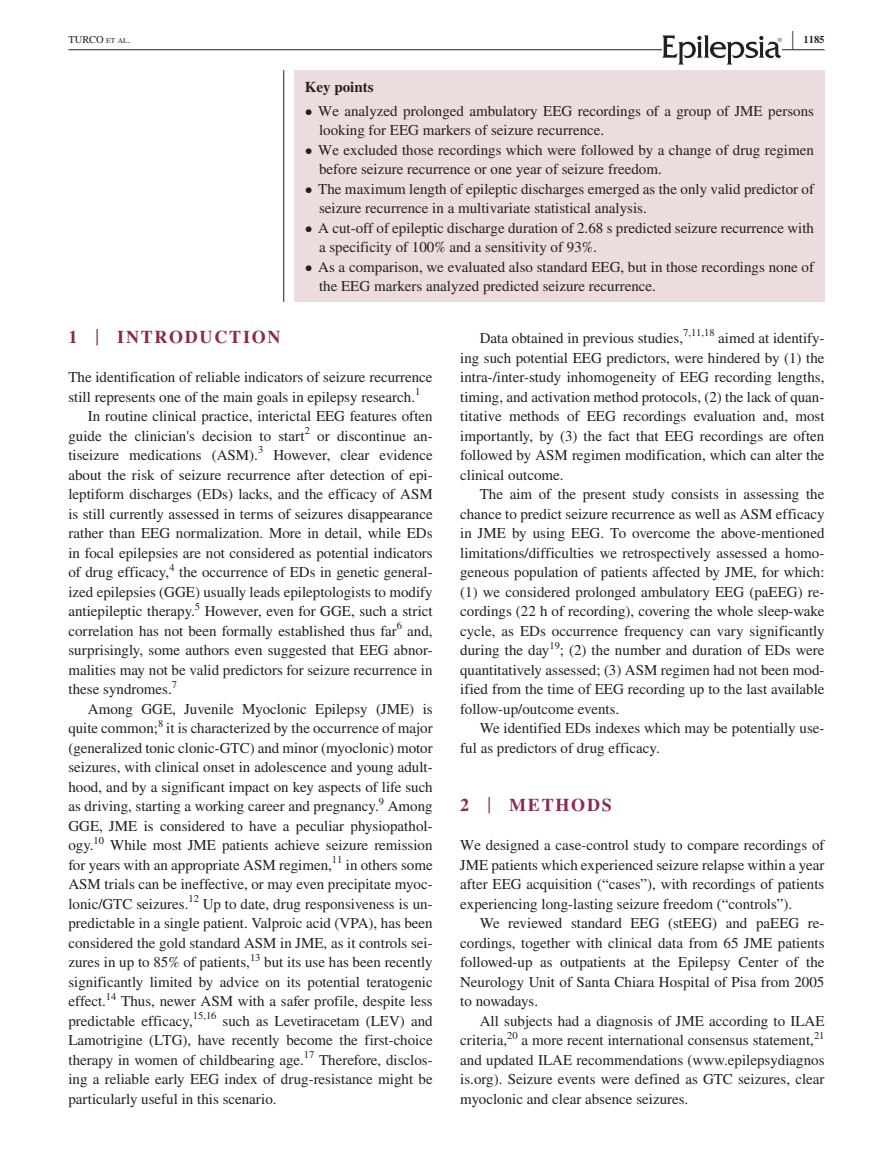
<style>
.page{position:relative;width:893px;height:1174px;background:#fff}
.page>*{position:absolute;margin:0;border:0;box-sizing:border-box;transform-origin:0 0}
.t1{font:700 25.95px "STIX";color:#231f20;scale:.36 1}
.t2{font:700 18px "STIX";letter-spacing:.1em;color:#8c284e}
.t3{font:15px/19.5px "STIX";color:#231f20;text-align:justify}
.t4{font:700 15px "STIX";color:#231f20}
.t5{font:10.5px "STIX";color:#231f20}
.t6{font:10.5px "STIX";letter-spacing:-.005em;color:#231f20}
.t7{font:700 10.5px "STIX";color:#231f20}
.s1{font-size:7.35px}
.s2{font-weight:400;font-size:23.7px}
</style>
<div class="page">
<hr style="left:68px;top:49px;width:756px;height:1px;background:#231f20">
<svg style="left:662px;top:35px;width:120px;height:30px"></svg>
<div style="left:294px;top:70px;width:530px;height:232px;background:#ebdcdd"></div>
<hr style="left:283px;top:70px;width:1px;height:232px;background:#231f20">
<h1 class="t1" style="left:792px;top:25px;width:7px">|</h1>
<p class="t6" style="left:68px;top:32px;width:63px">TURCO <span class="s1">et al</span>.</p>
<p class="t7" style="left:803px;top:33px;width:22px">1185</p>
<p class="t4" style="left:305px;top:78px;width:70px">Key points</p>
<p class="t3" style="left:319px;top:102px;width:496px;text-indent:-14px">• We analyzed prolonged ambulatory EEG recordings of a group of JME persons looking for EEG markers of seizure recurrence.</p>
<p class="t3" style="left:319px;top:141px;width:496px;text-indent:-14px">• We excluded those recordings which were followed by a change of drug regimen before seizure recurrence or one year of seizure freedom.</p>
<p class="t3" style="left:319px;top:180px;width:497px;text-indent:-14px">• The maximum length of epileptic discharges emerged as the only valid predictor of seizure recurrence in a multivariate statistical analysis.</p>
<p class="t3" style="left:319px;top:219px;width:496px;text-indent:-14px">• A cut-off of epileptic discharge duration of 2.68 s predicted seizure recurrence with a specificity of 100% and a sensitivity of 93%.</p>
<p class="t3" style="left:319px;top:258px;width:497px;text-indent:-14px">• As a comparison, we evaluated also standard EEG, but in those recordings none of the EEG markers analyzed predicted seizure recurrence.</p>
<p class="t2" style="left:68px;top:326px;width:214px">1 <span class="s2">|</span> INTRODUCTION</p>
<p class="t3" style="left:68px;top:368px;width:366px">The identification of reliable indicators of seizure recurrence still represents one of the main goals in epilepsy research.</p>
<p class="t5" style="left:415px;top:384px;width:7px">1</p>
<p class="t3" style="left:68px;top:407px;width:366px;text-indent:20px">In routine clinical practice, interictal EEG features often guide the clinician's decision to start</p>
<p class="t5" style="left:305px;top:423px;width:7px">2</p>
<p class="t3" style="left:317px;top:427px;width:117px">or discontinue an-</p>
<p class="t3" style="left:68px;top:446px;width:191px">tiseizure medications (ASM).</p>
<p class="t5" style="left:258px;top:443px;width:7px">3</p>
<p class="t3" style="left:68px;top:446px;width:366px;text-indent:205px">However, clear evidence about the risk of seizure recurrence after detection of epi&shy;leptiform discharges (EDs) lacks, and the efficacy of ASM is still currently assessed in terms of seizures disappearance rather than EEG normalization. More in detail, while EDs in focal epilepsies are not considered as potential indicators of drug efficacy,</p>
<p class="t5" style="left:169px;top:560px;width:7px">4</p>
<p class="t3" style="left:68px;top:563px;width:366px;text-indent:111px">the occurrence of EDs in genetic general&shy;ized epilepsies (GGE) usually leads epileptologists to modify antiepileptic therapy.</p>
<p class="t5" style="left:195px;top:599px;width:7px">5</p>
<p class="t3" style="left:68px;top:602px;width:366px;text-indent:136px">However, even for GGE, such a strict correlation has not been formally established thus far</p>
<p class="t5" style="left:397px;top:618px;width:7px">6</p>
<p class="t3" style="left:68px;top:622px;width:366px;text-indent:339px">and, surprisingly, some authors even suggested that EEG abnor&shy;malities may not be valid predictors for seizure recurrence in these syndromes.</p>
<p class="t5" style="left:172px;top:677px;width:7px">7</p>
<p class="t3" style="left:68px;top:700px;width:366px;text-indent:20px">Among GGE, Juvenile Myoclonic Epilepsy (JME) is quite common;</p>
<p class="t5" style="left:158px;top:716px;width:7px">8</p>
<p class="t3" style="left:68px;top:719px;width:366px;text-indent:98px">it is characterized by the occurrence of major (generalized tonic clonic-GTC) and minor (myoclonic) motor seizures, with clinical onset in adolescence and young adult&shy;hood, and by a significant impact on key aspects of life such as driving, starting a working career and pregnancy.</p>
<p class="t5" style="left:379px;top:794px;width:7px">9</p>
<p class="t3" style="left:68px;top:797px;width:366px;text-indent:319px">Among GGE, JME is considered to have a peculiar physiopathol&shy;ogy.</p>
<p class="t5" style="left:94px;top:833px;width:12px">10</p>
<p class="t3" style="left:68px;top:836px;width:366px;text-indent:42px">While most JME patients achieve seizure remission for years with an appropriate ASM regimen,</p>
<p class="t5" style="left:332px;top:852px;width:12px">11</p>
<p class="t3" style="left:68px;top:856px;width:366px;text-indent:277px">in others some ASM trials can be ineffective, or may even precipitate myoc&shy;lonic/GTC seizures.</p>
<p class="t5" style="left:188px;top:891px;width:12px">12</p>
<p class="t3" style="left:68px;top:895px;width:366px;text-indent:134px">Up to date, drug responsiveness is un&shy;predictable in a single patient. Valproic acid (VPA), has been considered the gold standard ASM in JME, as it controls sei&shy;zures in up to 85% of patients,</p>
<p class="t5" style="left:250px;top:950px;width:12px">13</p>
<p class="t3" style="left:68px;top:953px;width:366px;text-indent:196px">but its use has been recently significantly limited by advice on its potential teratogenic effect.</p>
<p class="t5" style="left:106px;top:989px;width:12px">14</p>
<p class="t3" style="left:68px;top:992px;width:366px;text-indent:53px">Thus, newer ASM with a safer profile, despite less predictable efficacy,</p>
<p class="t5" style="left:193px;top:1008px;width:25px">15,16</p>
<p class="t3" style="left:68px;top:1012px;width:366px;text-indent:154px">such as Levetiracetam (LEV) and Lamotrigine (LTG), have recently become the first-choice therapy in women of childbearing age.</p>
<p class="t5" style="left:304px;top:1047px;width:12px">17</p>
<p class="t3" style="left:68px;top:1051px;width:366px;text-indent:251px">Therefore, disclos&shy;ing a reliable early EEG index of drug-resistance might be particularly useful in this scenario.</p>
<p class="t3" style="left:460px;top:329px;width:366px;text-indent:20px">Data obtained in previous studies,<sup>7,11,18</sup> aimed at identify&shy;ing such potential EEG predictors, were hindered by (1) the intra-/inter-study inhomogeneity of EEG recording lengths, timing, and activation method protocols, (2) the lack of quan&shy;titative methods of EEG recordings evaluation and, most importantly, by (3) the fact that EEG recordings are often followed by ASM regimen modification, which can alter the clinical outcome.</p>
<p class="t3" style="left:460px;top:485px;width:366px;text-indent:20px">The aim of the present study consists in assessing the chance to predict seizure recurrence as well as ASM efficacy in JME by using EEG. To overcome the above-mentioned limitations/difficulties we retrospectively assessed a homo&shy;geneous population of patients affected by JME, for which: (1) we considered prolonged ambulatory EEG (paEEG) re&shy;cordings (22 h of recording), covering the whole sleep-wake cycle, as EDs occurrence frequency can vary significantly during the day</p>
<p class="t5" style="left:549px;top:638px;width:12px">19</p>
<p class="t3" style="left:460px;top:641px;width:366px;text-indent:100px">; (2) the number and duration of EDs were quantitatively assessed; (3) ASM regimen had not been mod&shy;ified from the time of EEG recording up to the last available follow-up/outcome events.</p>
<p class="t3" style="left:460px;top:719px;width:366px;text-indent:20px">We identified EDs indexes which may be potentially use&shy;ful as predictors of drug efficacy.</p>
<p class="t2" style="left:460px;top:794px;width:153px">2 <span class="s2">|</span> METHODS</p>
<p class="t3" style="left:460px;top:836px;width:366px">We designed a case-control study to compare recordings of JME patients which experienced seizure relapse within a year after EEG acquisition (“cases”), with recordings of patients experiencing long-lasting seizure freedom (“controls”).</p>
<p class="t3" style="left:460px;top:914px;width:366px;text-indent:20px">We reviewed standard EEG (stEEG) and paEEG re&shy;cordings, together with clinical data from 65 JME patients followed-up as outpatients at the Epilepsy Center of the Neurology Unit of Santa Chiara Hospital of Pisa from 2005 to nowadays.</p>
<p class="t3" style="left:460px;top:1012px;width:366px;text-indent:20px">All subjects had a diagnosis of JME according to ILAE criteria,</p>
<p class="t5" style="left:814px;top:1028px;width:12px">21</p>
<p class="t3" style="left:460px;top:1051px;width:366px">and updated ILAE recommendations (www.epilepsydiagnos is.org). Seizure events were defined as GTC seizures, clear myoclonic and clear absence seizures.</p>
<p class="t5" style="left:507px;top:1028px;width:12px">20</p>
<p class="t3" style="left:522px;top:1031px;width:294px">a more recent international consensus statement,</p>
</div>
